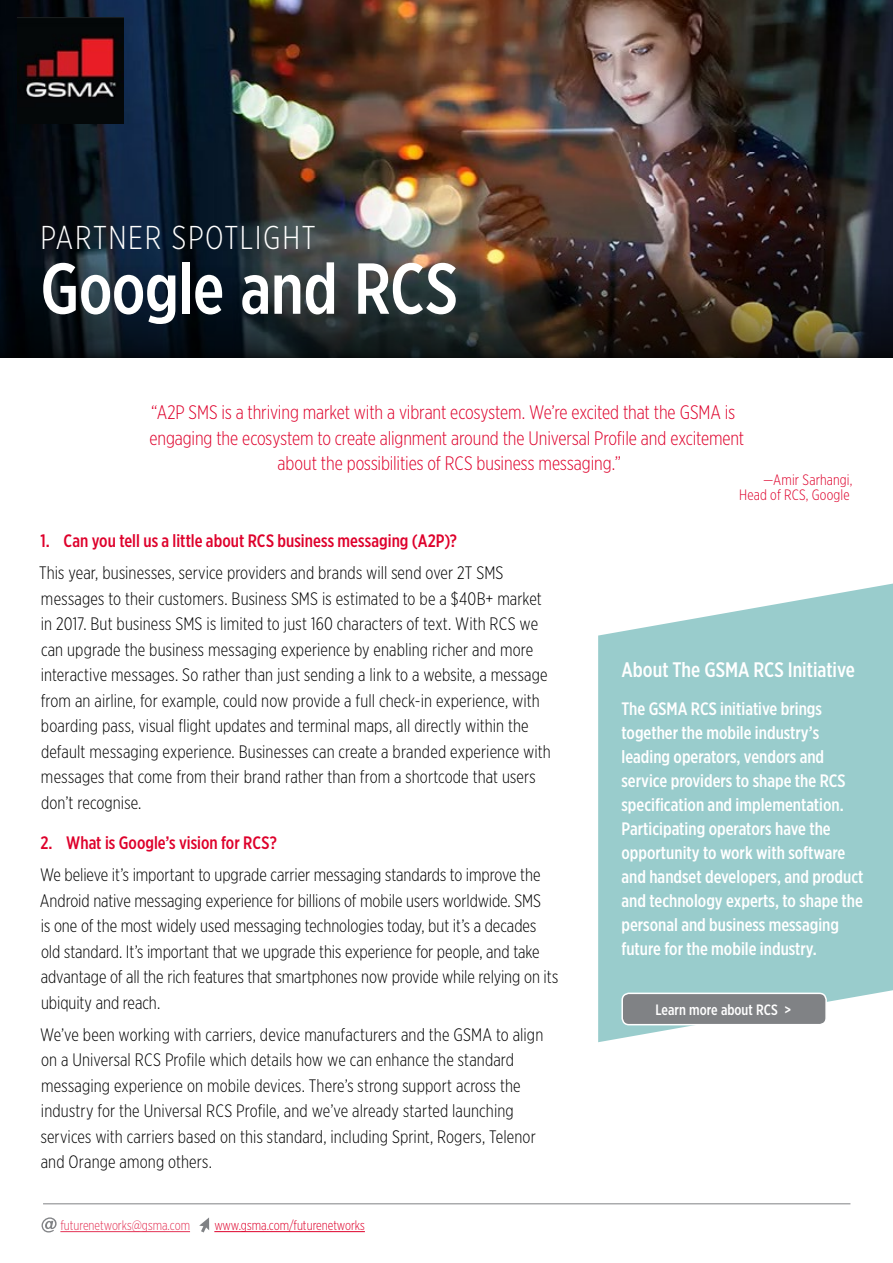
<style>
.page{position:relative;width:893px;height:1263px;background:#fff}
.page>*{position:absolute;margin:0;border:0;box-sizing:border-box;transform-origin:0 0}
.t1{font:500 72px "Gotham X Narrow";letter-spacing:-.01em;color:#fff}
.t2{font:300 33px "Gotham X Narrow";letter-spacing:.05em;color:#fff}
.t3{font:500 21px "Gotham X Narrow";color:#fff}
.t4{font:300 19.5px/25.5px "Gotham X Narrow";letter-spacing:-.005em;color:#de002b;text-align:center}
.t5{font:300 18px/25.5px "Gotham X Narrow";letter-spacing:.005em;color:#000}
.t6{font:500 18px/24px "Gotham X Narrow";color:#fff}
.t7{font:500 18px "Gotham X Narrow";color:#de002b}
.t8{font:300 15px/15px "Gotham X Narrow";letter-spacing:.01em;color:#de002b;text-align:right}
.t9{font:500 15px "Gotham X Narrow";color:#fff}
.t10{font:300 13.5px "Gotham X Narrow";color:#de002b}
.t11{font:300 13.5px "Gotham X Narrow";color:#e43355}
</style>
<div class="page">
<img style="left:0;top:0;width:893px;height:266px">
<svg style="left:0;top:266px;width:893px;height:92px;background:#212221"></svg>
<svg style="left:598px;top:583px;width:295px;height:459px;background:#a4d1d1"></svg>
<div style="left:622px;top:993px;width:204px;height:32px;background:#808285;border-radius:7px"></div>
<div style="left:621px;top:992px;width:206px;height:33px;border:2px solid #fff;border-radius:7px"></div>
<hr style="left:60px;top:1231px;width:130px;height:1px;background:#e43355">
<hr style="left:214px;top:1231px;width:151px;height:1px;background:#de002b">
<svg style="left:41px;top:1217px;width:16px;height:15px"></svg>
<svg style="left:199px;top:1217px;width:10px;height:15px"></svg>
<hr style="left:43px;top:1203px;width:807px;height:1px;background:#808285">
<img style="left:17px;top:17px;width:106px;height:106px">
<h2 class="t2" style="left:40px;top:218px;width:277px">PARTNER SPOTLIGHT</h2>
<h1 class="t1" style="left:40px;top:245px;width:419px">Google and RCS</h1>
<p class="t4" style="left:149px;top:399px;width:596px">“A2P SMS is a thriving market with a vibrant ecosystem. We’re excited that the GSMA is engaging the ecosystem to create alignment around the Universal Profile and excitement about the possibilities of RCS business messaging.”</p>
<p class="t8" style="left:739px;top:472px;width:115px">—Amir Sarhangi,<br>Head of RCS, Google</p>
<p class="t7" style="left:41px;top:530px;width:418px">1. Can you tell us a little about RCS business messaging (A2P)?</p>
<p class="t5" style="left:39px;top:560px;width:513px">This year, businesses, service providers and brands will send over 2T SMS messages to their customers. Business SMS is estimated to be a $40B+ market in 2017. But business SMS is limited to just 160 characters of text. With RCS we can upgrade the business messaging experience by enabling richer and more interactive messages. So rather than just sending a link to a website, a message from an airline, for example, could now provide a full check-in experience, with boarding pass, visual flight updates and terminal maps, all directly within the default messaging experience. Businesses can create a branded experience with messages that come from their brand rather than from a shortcode that users don’t recognise.</p>
<p class="t7" style="left:40px;top:831px;width:238px">2. What is Google’s vision for RCS?</p>
<p class="t5" style="left:40px;top:861px;width:520px">We believe it’s important to upgrade carrier messaging standards to improve the Android native messaging experience for billions of mobile users worldwide. SMS<br>is one of the most widely used messaging technologies today, but it’s a decades old standard. It’s important that we upgrade this experience for people, and take advantage of all the rich features that smartphones now provide while relying on its ubiquity and reach.</p>
<p class="t5" style="left:40px;top:1021px;width:505px">We’ve been working with carriers, device manufacturers and the GSMA to align on a Universal RCS Profile which details how we can enhance the standard messaging experience on mobile devices. There’s strong support across the industry for the Universal RCS Profile, and we’ve already started launching services with carriers based on this standard, including Sprint, Rogers, Telenor and Orange among others.</p>
<p class="t11" style="left:60px;top:1217px;width:131px">futurenetworks@gsma.com</p>
<p class="t10" style="left:214px;top:1217px;width:152px">www.gsma.com/futurenetworks</p>
<p class="t3" style="left:621px;top:657px;width:235px">About The GSMA RCS Initiative</p>
<p class="t6" style="left:621px;top:696px;width:243px">The GSMA RCS initiative brings together the mobile industry’s leading operators, vendors and service providers to shape the RCS specification and implementation.<br>Participating operators have the opportunity to work with software and handset developers, and product and technology experts, to shape the personal and business messaging future for the mobile industry.</p>
<p class="t9" style="left:656px;top:1001px;width:137px">Learn more about RCS &gt;</p>
</div>
